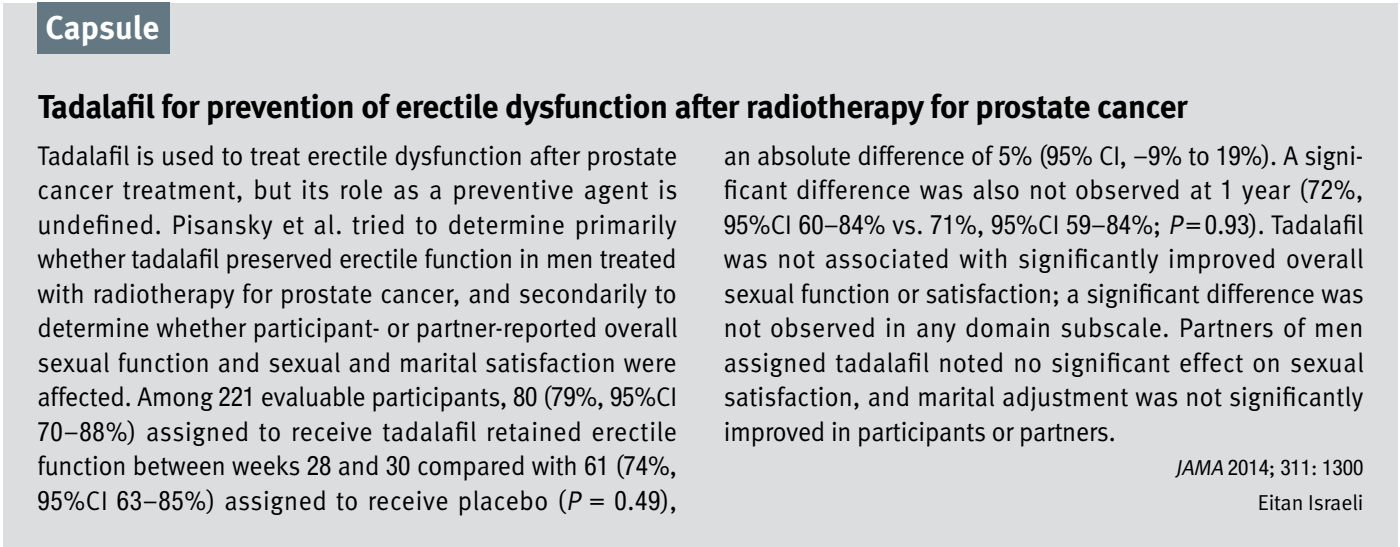
<style>
.page{position:relative;width:1400px;height:547px;background:#fff}
.page>*{position:absolute;margin:0;border:0;box-sizing:border-box;transform-origin:0 0}
.t1{font:700 33px "Meta";letter-spacing:-.01em;color:#000}
.t2{font:700 33px "Meta";color:#fff}
.t3{font:27px/34.5px "Meta Normal";color:#000;text-align:justify;scale:.95 1}
.t4{font:27px "Meta Normal";letter-spacing:.025em;color:#000;scale:.95 1}
.t5{font:condensed 21.6px "Helvetica Neue";letter-spacing:-.005em;color:#000}
.t6{font:21.6px "Meta Normal";letter-spacing:-.005em;color:#000}
.s1{font-family:"Helvetica Neue";font-stretch:condensed}
.s2{font-style:italic}
.s3{font-family:"Meta Normal";font-style:italic;font-stretch:normal}
.s4{font-family:"Meta Normal";font-stretch:normal}
</style>
<div class="page">
<div style="left:3px;top:3px;width:1394px;height:544px;background:#dcddde"></div>
<div style="left:37px;top:3px;width:133px;height:51px;background:#647883"></div>
<p class="t2" style="left:45px;top:8px;width:115px">Capsule</p>
<p class="t1" style="left:38px;top:87px;width:1151px">Tadalafil for prevention of erectile dysfunction after radiotherapy for prostate cancer</p>
<p class="t3" style="left:37px;top:138px;width:675px">Tadalafil is used to treat erectile dysfunction after prostate cancer treatment, but its role as a preventive agent is undefined. Pisansky et al. tried to determine primarily whether tadalafil preserved erectile function in men treated with radiotherapy for prostate cancer, and secondarily to determine whether participant- or partner-reported overall sexual function and sexual and marital satisfaction were affected. Among <span class="s1">221</span> evaluable participants, <span class="s1">80</span> (<span class="s1">79</span>%, <span class="s1">95</span>%CI <span class="s1">70</span>–<span class="s1">88</span>%) assigned to receive tadalafil retained erectile function between weeks <span class="s1">28</span> and <span class="s1">30</span> compared with <span class="s1">61</span> )<span class="s1">74</span>%, <span class="s1">95</span>%CI <span class="s1">63</span>–<span class="s1">85</span>%) assigned to receive placebo ( =<span class="s2">P</span> <span class="s1">0</span>.<span class="s1">49</span> ,(</p>
<p class="t3" style="left:723px;top:138px;width:674px">an absolute difference of <span class="s1">5</span>% (<span class="s1">95</span>% CI, −<span class="s1">9</span>% to <span class="s1">19</span>% A.) signi-</p>
<p class="t4" style="left:723px;top:174px;width:674px">ficant difference was also not observed at <span class="s1">1</span> year )<span class="s1">72</span>%,</p>
<p class="t3" style="left:723px;top:207px;width:675px"><span class="s1">95</span>%CI <span class="s1">60</span>–<span class="s1">84</span>% vs. <span class="s1">71</span>%, <span class="s1">95</span>%CI <span class="s1">59</span>–<span class="s1">84</span>% <span class="s2">P</span>; =<span class="s1">0</span>.<span class="s1">93</span> .) Tadalafil was not associated with significantly improved overall sexual function or satisfaction a; significant difference was not observed in any domain subscale. Partners of men assigned tadalafil noted no significant effect on sexual satisfaction, and marital adjustment was not significantly improved in participants or partners.</p>
<p class="t5" style="left:1175px;top:455px;width:189px"><span class="s3">JAMA</span>2014<span class="s4">;</span> 311<span class="s4">:</span> 1300</p>
<p class="t6" style="left:1257px;top:490px;width:107px">Eitan Israeli</p>
</div>
